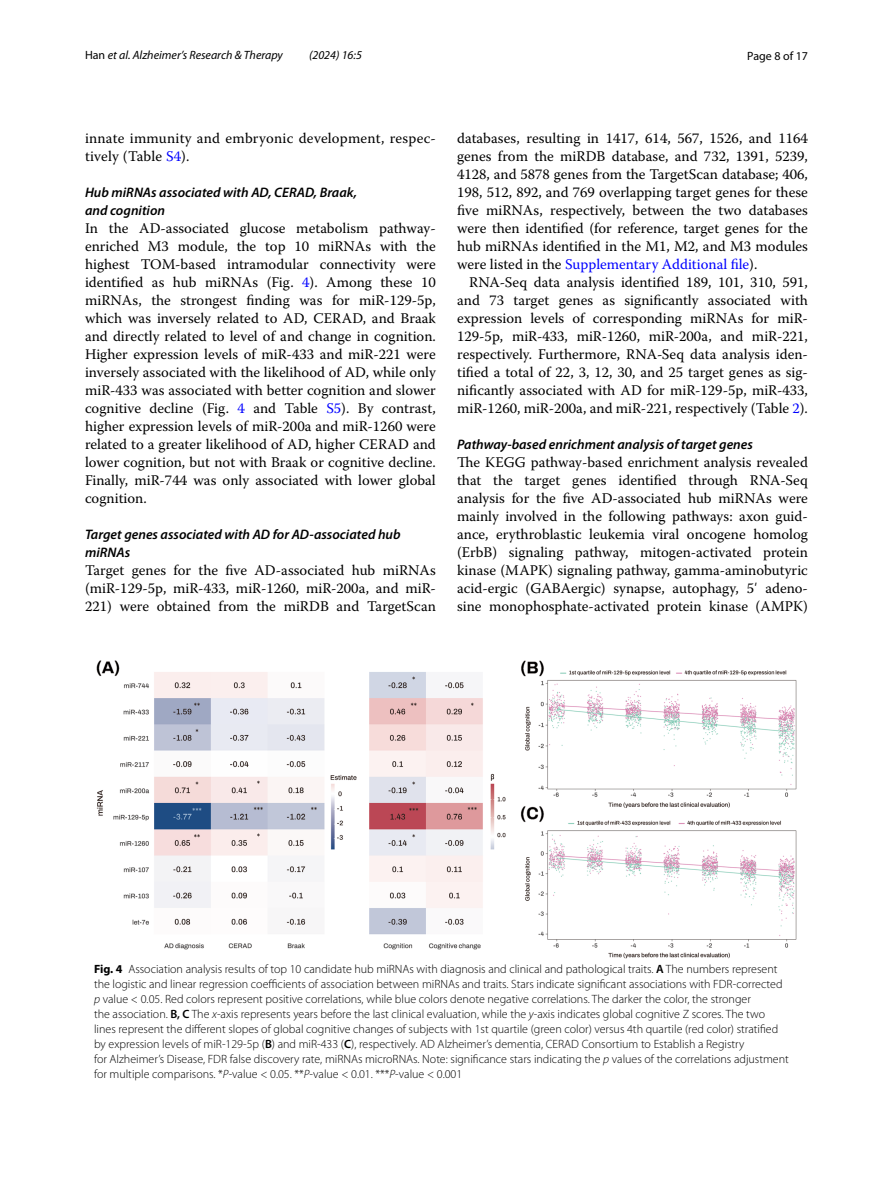
<style>
.page{position:relative;width:893px;height:1187px;background:#fff}
.page>*{position:absolute;margin:0;border:0;box-sizing:border-box;transform-origin:0 0}
.t1{font:14.7px/18px "Warnock Pro";color:#000;text-align:justify}
.t2{font:italic 600 13.8px/18px "Myriad Pro";color:#000}
.t3{font:300 12px/15px "Myriad Pro";color:#000}
.t4{font:italic 12px "Myriad Pro";color:#000}
.t5{font:12px "Myriad Pro";color:#000}
.s1{font-style:normal}
.s2{color:#00f}
.s3{font-family:"Segoe UI"}
.s4{font-weight:700}
.s5{font-weight:600}
.s6{font-style:italic}
</style>
<div class="page">
<img style="left:96px;top:660px;width:701px;height:298px">
<p class="t4" style="left:85px;top:48px;width:199px"><span class="s1">Han</span> et al. Alzheimer’s Research &amp; Therapy</p>
<p class="t4" style="left:309px;top:48px;width:54px">(2024) 16:5</p>
<p class="t5" style="left:747px;top:48px;width:62px">Page 8 of 17</p>
<p class="t1" style="left:85px;top:128px;width:352px">innate immunity and embryonic development, respec&shy;tively (Table <span class="s2">S4</span>).</p>
<p class="t2" style="left:85px;top:183px;width:274px">Hub miRNAs associated with AD, CERAD, Braak, and cognition</p>
<p class="t1" style="left:85px;top:218px;width:352px">In the AD-associated glucose metabolism pathway&shy;enriched M3 module, the top 10 miRNAs with the highest TOM-based intramodular connectivity were identified as hub miRNAs (Fig. <span class="s2">4</span>). Among these 10 miRNAs, the strongest finding was for miR-129-5p, which was inversely related to AD, CERAD, and Braak and directly related to level of and change in cognition.<br>Higher expression levels of miR-433 and miR-221 were inversely associated with the likelihood of AD, while only miR-433 was associated with better cognition and slower cognitive decline (Fig. <span class="s2">4</span> and Table <span class="s2">S5</span>). By contrast, higher expression levels of miR-200a and miR-1260 were related to a greater likelihood of AD, higher CERAD and lower cognition, but not with Braak or cognitive decline.<br>Finally, miR-744 was only associated with lower global cognition.</p>
<p class="t2" style="left:85px;top:525px;width:317px">Target genes associated with AD for AD‑associated hub miRNAs</p>
<p class="t1" style="left:85px;top:560px;width:352px">Target genes for the five AD-associated hub miRNAs (miR-129-5p, miR-433, miR-1260, miR-200a, and miR-221) were obtained from the miRDB and TargetScan</p>
<p class="t1" style="left:457px;top:128px;width:352px">databases, resulting in 1417, 614, 567, 1526, and 1164 genes from the miRDB database, and 732, 1391, 5239, 4128, and 5878 genes from the TargetScan database; 406, 198, 512, 892, and 769 overlapping target genes for these five miRNAs, respectively, between the two databases were then identified (for reference, target genes for the hub miRNAs identified in the M1, M2, and M3 modules were listed in the <span class="s2">Supplementary Additional file</span>).</p>
<p class="t1" style="left:457px;top:272px;width:352px;text-indent:12px">RNA-Seq data analysis identified 189, 101, 310, 591, and 73 target genes as significantly associated with expression levels of corresponding miRNAs for miR-129-5p, miR-433, miR-1260, miR-200a, and miR-221, respectively. Furthermore, RNA-Seq data analysis iden&shy;tified a total of 22, 3, 12, 30, and 25 target genes as sig&shy;nificantly associated with AD for miR-129-5p, miR-433, miR-1260, miR-200a, and miR-221, respectively (Table <span class="s2">2</span>).</p>
<p class="t2" style="left:457px;top:435px;width:297px">Pathway‑based enrichment analysis of target genes</p>
<p class="t1" style="left:457px;top:452px;width:352px">The KEGG pathway-based enrichment analysis revealed that the target genes identified through RNA-Seq analysis for the five AD-associated hub miRNAs were mainly involved in the following pathways: axon guid&shy;ance, erythroblastic leukemia viral oncogene homolog (ErbB) signaling pathway, mitogen-activated protein kinase (MAPK) signaling pathway, gamma-aminobutyric acid-ergic (GABAergic) synapse, autophagy, 5<span class="s3">′</span> adeno&shy;sine monophosphate-activated protein kinase (AMPK)</p>
<p class="t3" style="left:94px;top:961px;width:696px"><span class="s4">Fig. 4</span> Association analysis results of top 10 candidate hub miRNAs with diagnosis and clinical and pathological traits. <span class="s5">A</span> The numbers represent the logistic and linear regression coefficients of association between miRNAs and traits. Stars indicate significant associations with FDR-corrected <span class="s6">p</span> value &lt; 0.05. Red colors represent positive correlations, while blue colors denote negative correlations. The darker the color, the stronger<br>the association. <span class="s5">B, C</span> The <span class="s6">x</span>-axis represents years before the last clinical evaluation, while the <span class="s6">y</span>-axis indicates global cognitive Z scores. The two lines represent the different slopes of global cognitive changes of subjects with 1st quartile (green color) versus 4th quartile (red color) stratified by expression levels of miR-129-5p (<span class="s5">B</span>) and miR-433 (<span class="s5">C</span>), respectively. AD Alzheimer’s dementia, CERAD Consortium to Establish a Registry<br>for Alzheimer’s Disease, FDR false discovery rate, miRNAs microRNAs. Note: significance stars indicating the <span class="s6">p</span> values of the correlations adjustment for multiple comparisons. *<span class="s6">P</span>-value &lt; 0.05. **<span class="s6">P</span>-value &lt; 0.01. ***<span class="s6">P</span>-value &lt; 0.001</p>
</div>
